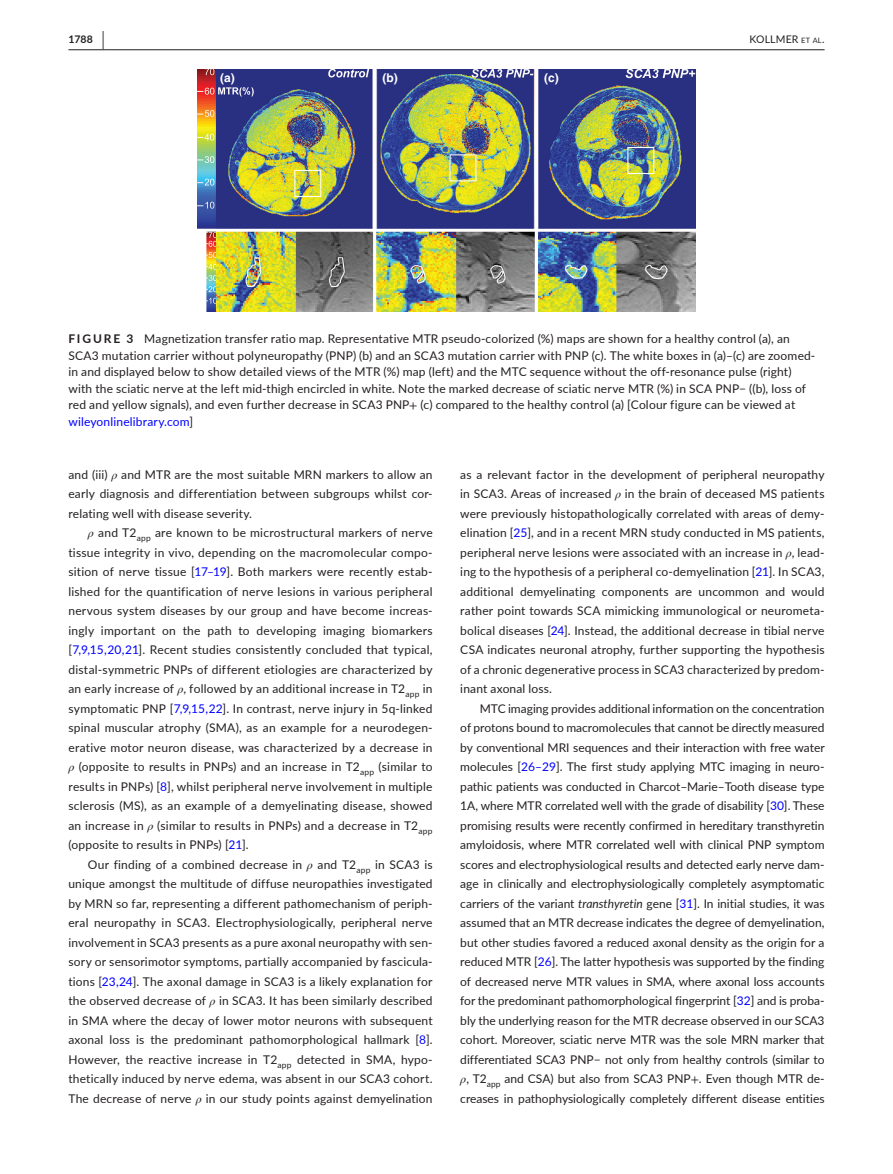
<style>
.page{position:relative;width:893px;height:1174px;background:#fff}
.page>*{position:absolute;margin:0;border:0;box-sizing:border-box;transform-origin:0 0}
.t1{font:12px/19.5px "Lato";letter-spacing:.015em;color:#231f20;text-align:justify}
.t2{font:700 12px "Helvetica";color:#fff}
.t3{font:10.5px "Lato";letter-spacing:.015em;color:#231f20}
.t4{font:700 10.5px "Lato";color:#231f20}
.s1{font-size:19.5px}
.s2{font-size:7.35px}
.s3{font-weight:700}
.s4{font-family:"STIX"}
.s5{color:#00f}
.s6{font-family:"STIX";font-style:italic}
.s7{font-style:italic}
</style>
<div class="page">
<hr style="left:68px;top:49px;width:756px;height:1px;background:#231f20">
<img style="left:198px;top:69px;width:497px;height:242px">
<p class="t4" style="left:68px;top:31px;width:37px">1788 <span class="s1">|</span></p>
<p class="t3" style="left:749px;top:31px;width:77px">KOLLMER <span class="s2">et al</span>.</p>
<p class="t2" style="left:220px;top:70px;width:16px">(a)</p>
<p class="t2" style="left:382px;top:70px;width:17px">(b)</p>
<p class="t2" style="left:544px;top:70px;width:16px">(c)</p>
<p class="t1" style="left:68px;top:330px;width:748px;line-height:16.5px;text-align:left"><span class="s3">FIGURE 3</span> Magnetization transfer ratio map. Representative MTR pseudo-colorized (%) maps are shown for a healthy control (a), an SCA3 mutation carrier without polyneuropathy (PNP) (b) and an SCA3 mutation carrier with PNP (c). The white boxes in (a)–(c) are zoomed&shy;in and displayed below to show detailed views of the MTR (%) map (left) and the MTC sequence without the off-resonance pulse (right) with the sciatic nerve at the left mid-thigh encircled in white. Note the marked decrease of sciatic nerve MTR (%) in SCA PNP− ((b), loss of red and yellow signals), and even further decrease in SCA3 PNP<span class="s4">+</span> (c) compared to the healthy control (a) [Colour figure can be viewed at <span class="s5">wileyonlinelibrary.com</span>]</p>
<p class="t1" style="left:68px;top:464px;width:366px">and (iii) <span class="s6">ρ</span> and MTR are the most suitable MRN markers to allow an early diagnosis and differentiation between subgroups whilst cor&shy;relating well with disease severity.</p>
<p class="t1" style="left:68px;top:522px;width:366px;text-indent:20px"><span class="s6">ρ</span> and T2<sub>app</sub> are known to be microstructural markers of nerve tissue integrity in vivo, depending on the macromolecular compo&shy;sition of nerve tissue [<span class="s5">17–19</span>]. Both markers were recently estab&shy;lished for the quantification of nerve lesions in various peripheral nervous system diseases by our group and have become increas&shy;ingly important on the path to developing imaging biomarkers [<span class="s5">7,9,15,20,21</span>]. Recent studies consistently concluded that typical, distal-symmetric PNPs of different etiologies are characterized by an early increase of <span class="s6">ρ</span>, followed by an additional increase in T2<sub>app</sub> in symptomatic PNP [<span class="s5">7,9,15,22</span>]. In contrast, nerve injury in 5q-linked spinal muscular atrophy (SMA), as an example for a neurodegen&shy;erative motor neuron disease, was characterized by a decrease in <span class="s6">ρ</span> (opposite to results in PNPs) and an increase in T2<sub>app</sub> (similar to results in PNPs) [<span class="s5">8</span>], whilst peripheral nerve involvement in multiple sclerosis (MS), as an example of a demyelinating disease, showed an increase in <span class="s6">ρ</span> (similar to results in PNPs) and a decrease in T2<sub>app </sub>(opposite to results in PNPs) [<span class="s5">21</span>].</p>
<p class="t1" style="left:68px;top:854px;width:366px;text-indent:20px">Our finding of a combined decrease in <span class="s6">ρ</span> and T2<sub>app</sub> in SCA3 is unique amongst the multitude of diffuse neuropathies investigated by MRN so far, representing a different pathomechanism of periph&shy;eral neuropathy in SCA3. Electrophysiologically, peripheral nerve involvement in SCA3 presents as a pure axonal neuropathy with sen&shy;sory or sensorimotor symptoms, partially accompanied by fascicula&shy;tions [<span class="s5">23,24</span>]. The axonal damage in SCA3 is a likely explanation for the observed decrease of <span class="s6">ρ</span> in SCA3. It has been similarly described in SMA where the decay of lower motor neurons with subsequent axonal loss is the predominant pathomorphological hallmark [<span class="s5">8</span>].<br>However, the reactive increase in T2<sub>app</sub> detected in SMA, hypo&shy;thetically induced by nerve edema, was absent in our SCA3 cohort.<br>The decrease of nerve <span class="s6">ρ</span> in our study points against demyelination</p>
<p class="t1" style="left:460px;top:464px;width:366px">as a relevant factor in the development of peripheral neuropathy in SCA3. Areas of increased <span class="s6">ρ</span> in the brain of deceased MS patients were previously histopathologically correlated with areas of demy&shy;elination [<span class="s5">25</span>], and in a recent MRN study conducted in MS patients, peripheral nerve lesions were associated with an increase in <span class="s6">ρ</span>, lead&shy;ing to the hypothesis of a peripheral co-demyelination [<span class="s5">21</span>]. In SCA3, additional demyelinating components are uncommon and would rather point towards SCA mimicking immunological or neurometa&shy;bolical diseases [<span class="s5">24</span>]. Instead, the additional decrease in tibial nerve CSA indicates neuronal atrophy, further supporting the hypothesis of a chronic degenerative process in SCA3 characterized by predom&shy;inant axonal loss.</p>
<p class="t1" style="left:460px;top:698px;width:366px;text-indent:20px">MTC imaging provides additional information on the concentration of protons bound to macromolecules that cannot be directly measured by conventional MRI sequences and their interaction with free water molecules [<span class="s5">26–29</span>]. The first study applying MTC imaging in neuro&shy;pathic patients was conducted in Charcot–Marie–Tooth disease type 1A, where MTR correlated well with the grade of disability [<span class="s5">30</span>]. These promising results were recently confirmed in hereditary transthyretin amyloidosis, where MTR correlated well with clinical PNP symptom scores and electrophysiological results and detected early nerve dam&shy;age in clinically and electrophysiologically completely asymptomatic carriers of the variant <span class="s7">transthyretin</span> gene [<span class="s5">31</span>]. In initial studies, it was assumed that an MTR decrease indicates the degree of demyelination, but other studies favored a reduced axonal density as the origin for a reduced MTR [<span class="s5">26</span>]. The latter hypothesis was supported by the finding of decreased nerve MTR values in SMA, where axonal loss accounts for the predominant pathomorphological fingerprint [<span class="s5">32</span>] and is proba&shy;bly the underlying reason for the MTR decrease observed in our SCA3 cohort. Moreover, sciatic nerve MTR was the sole MRN marker that differentiated SCA3 PNP− not only from healthy controls (similar to <span class="s6">ρ</span>, T2<sub>app</sub> and CSA) but also from SCA3 PNP<span class="s4">+</span>. Even though MTR de&shy;creases in pathophysiologically completely different disease entities</p>
</div>
